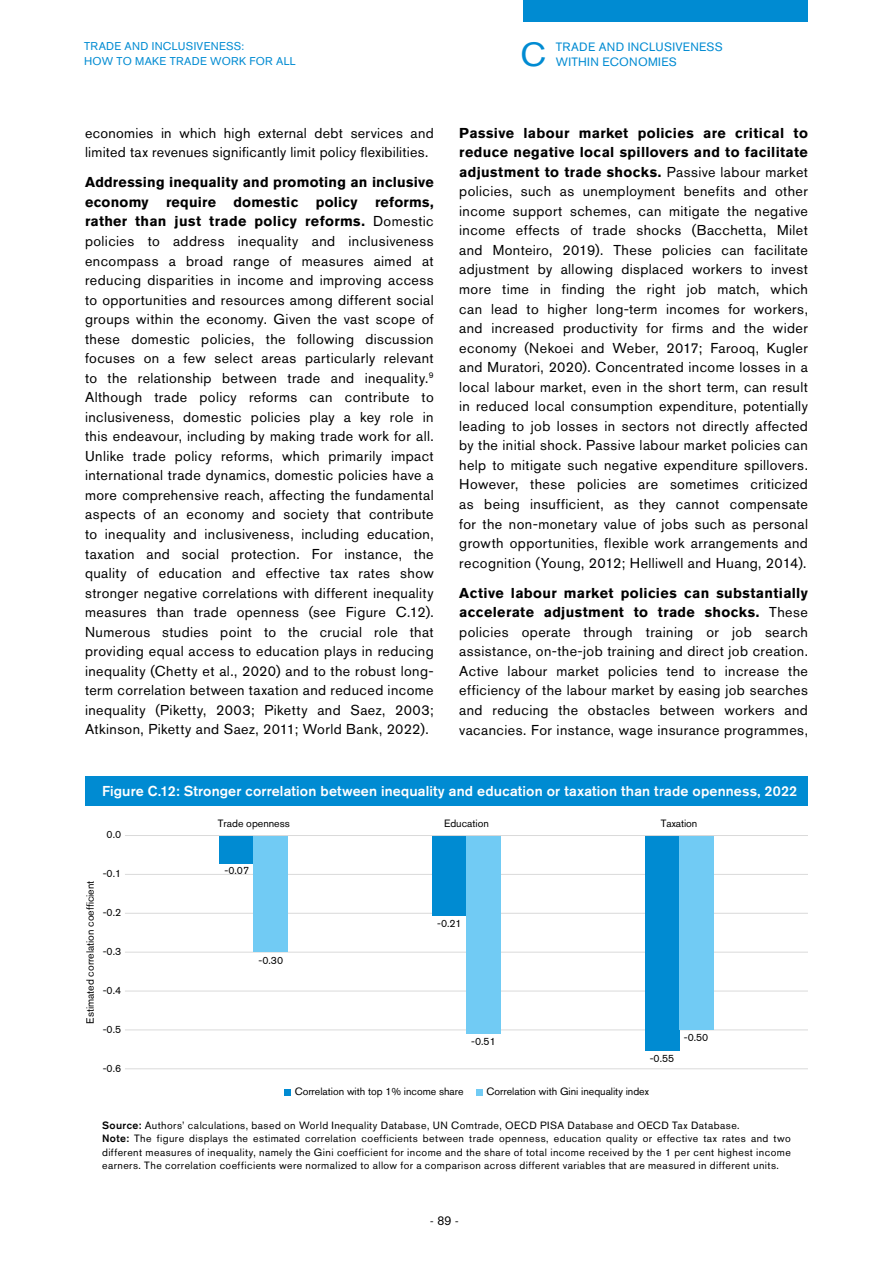
<style>
.page{position:relative;width:893px;height:1263px;background:#fff}
.page>*{position:absolute;margin:0;border:0;box-sizing:border-box;transform-origin:0 0}
.t1{font:33.3px "Akzidenz Grotesk BE";color:#008bd2}
.t2{font:14.25px/19.5px "Akzidenz Grotesk BE";letter-spacing:.025em;color:#000;text-align:justify}
.t3{font:500 14.25px "Akzidenz Grotesk BE";letter-spacing:.01em;color:#fff}
.t4{font:12px/15px "Akzidenz Grotesk BE";letter-spacing:.025em;color:#008bd2}
.t5{font:300 12px "Calvert MT Std";color:#000}
.t6{font:11.25px/14.2px "Akzidenz Grotesk BE";letter-spacing:.025em;color:#008bd2}
.t7{font:10.5px/13.5px "Akzidenz Grotesk BE";letter-spacing:.04em;color:#000}
.t8{font:10.5px "Akzidenz Grotesk BE";color:#000}
.s1{font-weight:700}
.s2{font-weight:500}
</style>
<div class="page">
<div style="left:523px;top:0;width:285px;height:21px;background:#008bd2"></div>
<div style="left:85px;top:777px;width:723px;height:29px;background:#008bd2"></div>
<hr style="left:125px;top:1068px;width:683px;height:1px;background:#dadada">
<hr style="left:125px;top:1029px;width:683px;height:1px;background:#dadada">
<hr style="left:125px;top:991px;width:683px;height:1px;background:#dadada">
<hr style="left:125px;top:952px;width:683px;height:1px;background:#dadada">
<hr style="left:125px;top:913px;width:683px;height:1px;background:#dadada">
<hr style="left:125px;top:874px;width:683px;height:1px;background:#dadada">
<svg style="left:284px;top:1089px;width:6px;height:6px"></svg>
<svg style="left:476px;top:1089px;width:6px;height:6px"></svg>
<div style="left:220px;top:835px;width:34px;height:28px;background:#008bd2"></div>
<div style="left:254px;top:835px;width:34px;height:117px;background:#71cbf4"></div>
<div style="left:432px;top:835px;width:34px;height:81px;background:#008bd2"></div>
<div style="left:466px;top:835px;width:34px;height:198px;background:#71cbf4"></div>
<div style="left:645px;top:835px;width:34px;height:216px;background:#008bd2"></div>
<div style="left:679px;top:835px;width:34px;height:195px;background:#71cbf4"></div>
<hr style="left:125px;top:835px;width:683px;height:1px;background:#dadada">
<p class="t6" style="left:84px;top:39px;width:213px">TRADE AND INCLUSIVENESS:<br>HOW TO MAKE TRADE WORK FOR ALL</p>
<p class="t2" style="left:85px;top:123px;width:350px">economies in which high external debt services and limited tax revenues significantly limit policy flexibilities.</p>
<p class="t2" style="left:85px;top:173px;width:350px"><span class="s1">Addressing inequality and promoting an inclusive economy require domestic policy reforms, rather than just trade policy reforms.</span> Domestic policies to address inequality and inclusiveness encompass a broad range of measures aimed at reducing disparities in income and improving access to opportunities and resources among different social groups within the economy. Given the vast scope of these domestic policies, the following discussion focuses on a few select areas particularly relevant to the relationship between trade and inequality.<sup>9<br></sup>Although trade policy reforms can contribute to inclusiveness, domestic policies play a key role in this endeavour, including by making trade work for all.<br>Unlike trade policy reforms, which primarily impact international trade dynamics, domestic policies have a more comprehensive reach, affecting the fundamental aspects of an economy and society that contribute to inequality and inclusiveness, including education, taxation and social protection. For instance, the quality of education and effective tax rates show stronger negative correlations with different inequality measures than trade openness (see Figure C.12).<br>Numerous studies point to the crucial role that providing equal access to education plays in reducing inequality (Chetty et al., 2020) and to the robust long&shy;term correlation between taxation and reduced income inequality (Piketty, 2003; Piketty and Saez, 2003; Atkinson, Piketty and Saez, 2011; World Bank, 2022).</p>
<h1 class="t1" style="left:520px;top:35px;width:27px">C</h1>
<p class="t4" style="left:556px;top:39px;width:169px">TRADE AND INCLUSIVENESS<br>WITHIN ECONOMIES</p>
<p class="t2" style="left:459px;top:123px;width:350px"><span class="s1">Passive labour market policies are critical to reduce negative local spillovers and to facilitate adjustment to trade shocks.</span> Passive labour market policies, such as unemployment benefits and other income support schemes, can mitigate the negative income effects of trade shocks (Bacchetta, Milet and Monteiro, 2019). These policies can facilitate adjustment by allowing displaced workers to invest more time in finding the right job match, which can lead to higher long-term incomes for workers, and increased productivity for firms and the wider economy (Nekoei and Weber, 2017; Farooq, Kugler and Muratori, 2020). Concentrated income losses in a local labour market, even in the short term, can result in reduced local consumption expenditure, potentially leading to job losses in sectors not directly affected by the initial shock. Passive labour market policies can help to mitigate such negative expenditure spillovers.<br>However, these policies are sometimes criticized as being insufficient, as they cannot compensate for the non-monetary value of jobs such as personal growth opportunities, flexible work arrangements and recognition (Young, 2012; Helliwell and Huang, 2014).</p>
<p class="t2" style="left:459px;top:583px;width:350px"><span class="s1">Active labour market policies can substantially accelerate adjustment to trade shocks.</span> These policies operate through training or job search assistance, on-the-job training and direct job creation.<br>Active labour market policies tend to increase the efficiency of the labour market by easing job searches and reducing the obstacles between workers and vacancies. For instance, wage insurance programmes,</p>
<p class="t3" style="left:102px;top:782px;width:697px">Figure C.12: Stronger correlation between inequality and education or taxation than trade openness, 2022</p>
<p class="t7" style="left:107px;top:828px;width:16px">0.0</p>
<p class="t8" style="left:84px;top:1024px;width:144px;rotate:-90deg">Estimated correlation coefficient</p>
<p class="t7" style="left:103px;top:867px;width:20px">-0.1</p>
<p class="t7" style="left:103px;top:906px;width:20px">-0.2</p>
<p class="t7" style="left:103px;top:945px;width:20px">-0.3</p>
<p class="t7" style="left:103px;top:984px;width:20px">-0.4</p>
<p class="t7" style="left:103px;top:1022px;width:20px">-0.5</p>
<p class="t7" style="left:103px;top:1061px;width:20px">-0.6</p>
<p class="t8" style="left:218px;top:817px;width:73px">Trade openness</p>
<p class="t7" style="left:225px;top:864px;width:26px">-0.07</p>
<p class="t7" style="left:259px;top:953px;width:26px">-0.30</p>
<p class="t8" style="left:444px;top:817px;width:46px">Education</p>
<p class="t8" style="left:661px;top:817px;width:38px">Taxation</p>
<p class="t7" style="left:437px;top:917px;width:26px">-0.21</p>
<p class="t7" style="left:471px;top:1034px;width:26px">-0.51</p>
<p class="t7" style="left:650px;top:1051px;width:26px">-0.55</p>
<p class="t7" style="left:684px;top:1030px;width:26px">-0.50</p>
<p class="t8" style="left:295px;top:1085px;width:170px">Correlation with top 1% income share</p>
<p class="t8" style="left:487px;top:1085px;width:164px">Correlation with Gini inequality index</p>
<p class="t7" style="left:102px;top:1118px;width:690px"><span class="s2">Source:</span> Authors’ calculations, based on World Inequality Database, UN Comtrade, OECD PISA Database and OECD Tax Database.<br><span class="s2">Note:</span> The figure displays the estimated correlation coefficients between trade openness, education quality or effective tax rates and two different measures of inequality, namely the Gini coefficient for income and the share of total income received by the 1 per cent highest income earners. The correlation coefficients were normalized to allow for a comparison across different variables that are measured in different units.</p>
<p class="t5" style="left:430px;top:1214px;width:30px">- 89 -</p>
</div>
